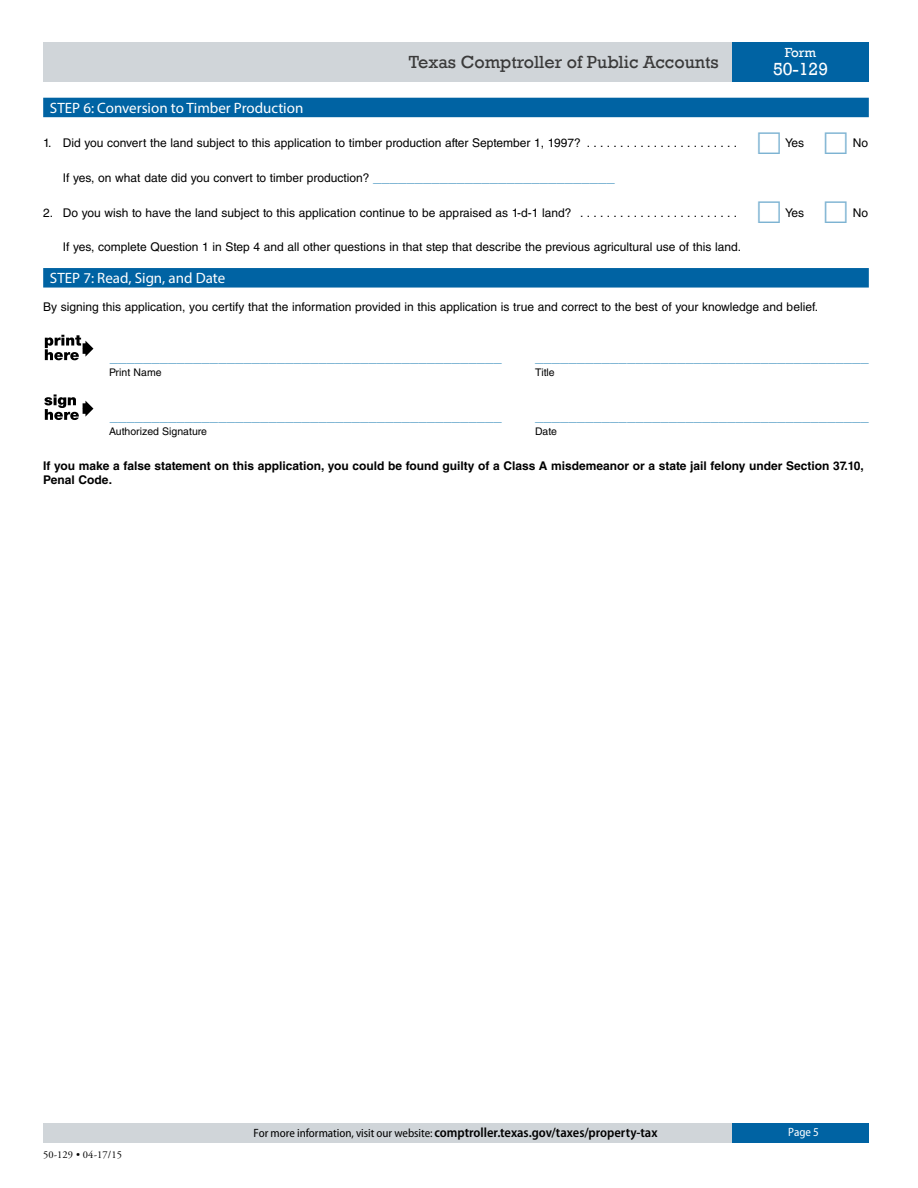
<style>
.page{position:relative;width:918px;height:1188px;background:#fff}
.page>*{position:absolute;margin:0;border:0;box-sizing:border-box;transform-origin:0 0}
.t1{font:18px "Rockwell";color:#3a3a3a}
.t2{font:18px "Rockwell";color:#fff}
.t3{font:15px "Helvetica LT Std";color:#5fa3c9}
.t4{font:15px "Myriad Pro";color:#fff}
.t5{font:600 semi-condensed 13.5px "Myriad Pro";color:#000}
.t6{font:13.5px "Rockwell";color:#fff}
.Body_text{font:12px "Helvetica LT Std";color:#000}
.Body_text-2{font:700 12px/14.4px "Helvetica LT Std";color:#000}
.t7{font:semi-condensed 12px "Myriad Pro";color:#fff}
.t8{font:10.5px "Helvetica LT Std";color:#000}
.t9{font:10.5px "Adobe Garamond Pro";letter-spacing:.01em;color:#000}
.s1{font-size:15px;color:#5fa3c9}
.s2{font-weight:400;font-size:12px}
</style>
<div class="page">
<div style="left:43px;top:42px;width:689px;height:39px;background:#d0d5d9"></div>
<div style="left:732px;top:42px;width:137px;height:39px;background:#0063a3"></div>
<div style="left:43px;top:1123px;width:689px;height:19px;background:#d0d5d9"></div>
<div style="left:732px;top:1123px;width:137px;height:19px;background:#0063a3"></div>
<div style="left:43px;top:98px;width:826px;height:19px;background:#0063a3"></div>
<div style="left:43px;top:268px;width:826px;height:20px;background:#0063a3"></div>
<svg style="left:45px;top:335px;width:48px;height:25px"></svg>
<svg style="left:83px;top:403px;width:2px;height:11px"></svg>
<svg style="left:85px;top:401px;width:8px;height:16px"></svg>
<svg style="left:44px;top:394px;width:35px;height:26px"></svg>
<h1 class="t1" style="left:409px;top:51px;width:311px">Texas Comptroller of Public Accounts</h1>
<p class="t6" style="left:785px;top:45px;width:33px">Form</p>
<h1 class="t2" style="left:773px;top:59px;width:57px">50-129</h1>
<h1 class="t4" style="left:50px;top:98px;width:255px">STEP 6: Conversion to Timber Production</h1>
<p class="Body_text" style="left:43px;top:136px;width:548px">1. Did you convert the land subject to this application to timber production after September 1, 1997? .......................</p>
<p class="Body_text" style="left:785px;top:136px;width:20px">Yes</p>
<p class="Body_text" style="left:853px;top:136px;width:17px">No</p>
<p class="Body_text" style="left:63px;top:171px;width:554px">If yes, on what date did you convert to timber production? <span class="s1">_____________________________</span></p>
<p class="Body_text" style="left:43px;top:205px;width:537px">2. Do you wish to have the land subject to this application continue to be appraised as 1-d-1 land? .........................</p>
<p class="Body_text" style="left:785px;top:205px;width:20px">Yes</p>
<p class="Body_text" style="left:853px;top:205px;width:17px">No</p>
<p class="Body_text" style="left:63px;top:240px;width:680px">If yes, complete Question 1 in Step 4 and all other questions in that step that describe the previous agricultural use of this land.</p>
<h1 class="t4" style="left:50px;top:269px;width:177px">STEP 7: Read, Sign, and Date</h1>
<p class="Body_text" style="left:43px;top:300px;width:777px">By signing this application, you certify that the information provided in this application is true and correct to the best of your knowledge and belief.</p>
<p class="t3" style="left:110px;top:348px;width:393px">_______________________________________________</p>
<p class="t3" style="left:535px;top:348px;width:335px">________________________________________</p>
<p class="t8" style="left:109px;top:366px;width:54px">Print Name</p>
<p class="t8" style="left:535px;top:366px;width:21px">Title</p>
<p class="t3" style="left:110px;top:407px;width:393px">_______________________________________________</p>
<p class="t3" style="left:535px;top:407px;width:335px">________________________________________</p>
<p class="t8" style="left:109px;top:425px;width:99px">Authorized Signature</p>
<p class="t8" style="left:535px;top:425px;width:23px">Date</p>
<p class="Body_text-2" style="left:43px;top:458px;width:822px">If you make a false statement on this application, you could be found guilty of a Class A misdemeanor or a state jail felony under Section 37.10,<br>Penal Code.</p>
<p class="t9" style="left:43px;top:1149px;width:80px">50-129 • 04-17/15</p>
<p class="t5" style="left:254px;top:1125px;width:405px"><span class="s2">For more information, visit our website:</span> comptroller.texas.gov/taxes/property-tax</p>
<p class="t7" style="left:788px;top:1126px;width:32px">Page 5</p>
</div>
